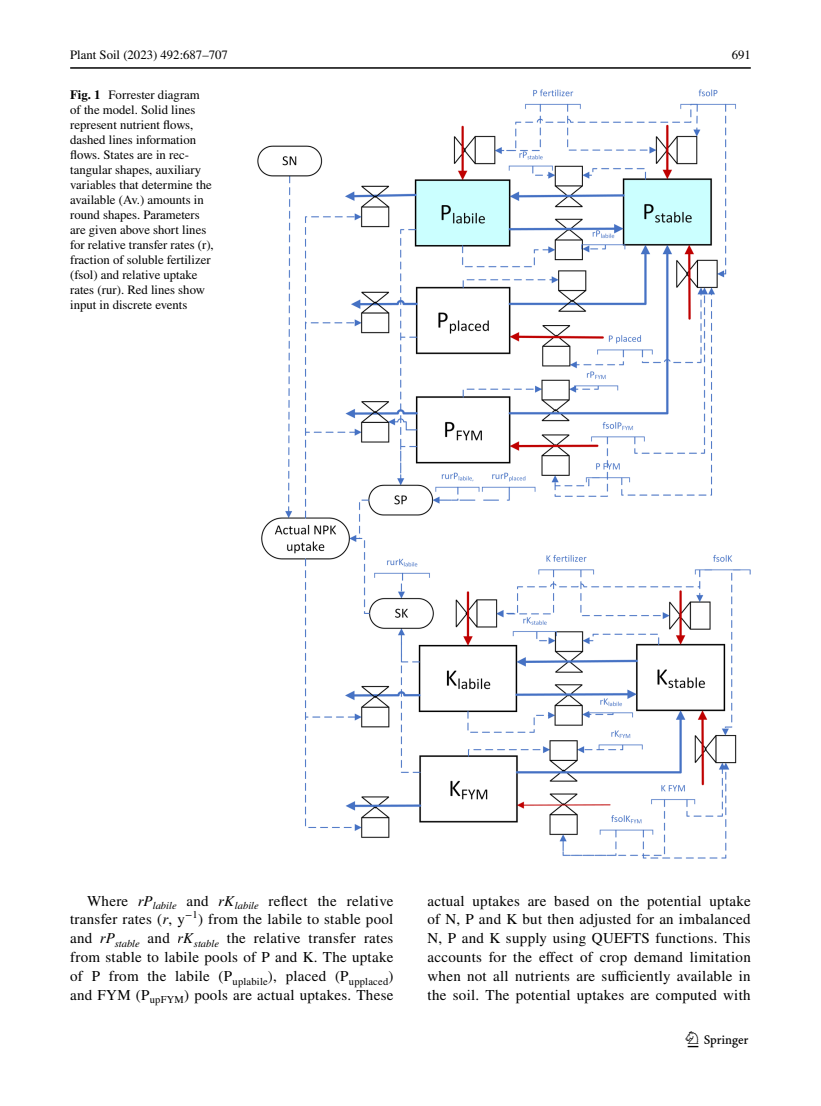
<style>
.page{position:relative;width:821px;height:1106px;background:#fff}
.page>*{position:absolute;margin:0;border:0;box-sizing:border-box;transform-origin:0 0}
.t1{font:22.5px "Springnew Regular 3";color:#000}
.t2{font:15px/18.8px "STIX";letter-spacing:.02em;color:#000;text-align:justify}
.t3{font:12.75px/15px "STIX";color:#000}
.s1{font-weight:700}
.s2{font-family:"STIX General Italic 2"}
.s3{font-family:"STIX General Italic 3"}
.s4{font-style:italic}
.s5{font-family:"STIX General Italic 4"}
.s6{font-family:"STIX General Italic 5"}
</style>
<div class="page">
<hr style="left:70px;top:67px;width:680px;height:2px;background:#000">
<img style="left:257px;top:89px;width:493px;height:770px">
<p class="t3" style="left:70px;top:48px;width:159px">Plant Soil (2023) 492:687–707</p>
<p class="t3" style="left:731px;top:49px;width:21px">691</p>
<p class="t3" style="left:70px;top:88px;width:145px"><span class="s1">Fig. 1</span> Forrester diagram<br>of the model. Solid lines represent nutrient flows, dashed lines information flows. States are in rec&shy;tangular shapes, auxiliary variables that determine the available (Av.) amounts in round shapes. Parameters are given above short lines for relative transfer rates (r), fraction of soluble fertilizer (fsol) and relative uptake rates (rur). Red lines show input in discrete events</p>
<p class="t2" style="left:70px;top:892px;width:325px;text-indent:17px">Where <span class="s2">rP</span><sub>labile</sub> and <span class="s3">rK</span><sub>labile</sub> reflect the relative transfer rates (<span class="s4">r</span>, y<sup>−1</sup>) from the labile to stable pool and <span class="s5">rP</span><sub>stable</sub> and <span class="s6">rK</span><sub>stable</sub> the relative transfer rates from stable to labile pools of P and K. The uptake of P from the labile (P<sub>uplabile</sub>), placed (P<sub>upplaced</sub>) and FYM (P<sub>upFYM</sub>) pools are actual uptakes. These</p>
<p class="t2" style="left:427px;top:892px;width:325px">actual uptakes are based on the potential uptake of N, P and K but then adjusted for an imbalanced N, P and K supply using QUEFTS functions. This accounts for the effect of crop demand limitation when not all nutrients are sufficiently available in the soil. The potential uptakes are computed with</p>
<h1 class="t1" style="left:687px;top:1031px;width:62px">1 3</h1>
</div>
